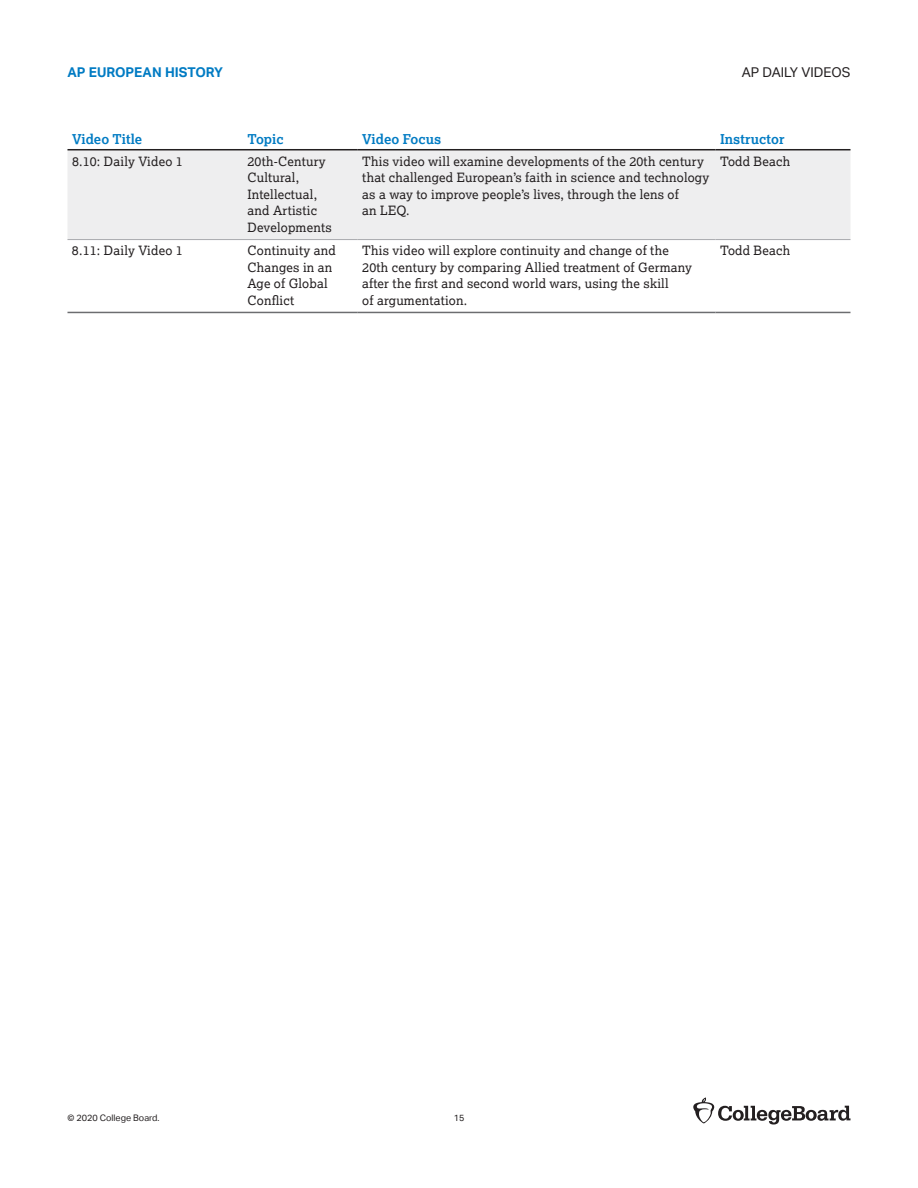
<style>
.page{position:relative;width:918px;height:1188px;background:#fff}
.page>*{position:absolute;margin:0;border:0;box-sizing:border-box;transform-origin:0 0}
.t1{font:700 13.5px "Lexia";letter-spacing:.005em;color:#007bc3}
.t2{font:700 13.5px "Aktiv Grotesk";color:#007bc3}
.t3{font:13.5px "Aktiv Grotesk";color:#231f20}
.t4{font:12.75px/16.6px "Lexia";letter-spacing:.015em;color:#231f20}
.t5{font:9px "Aktiv Grotesk";color:#231f20}
</style>
<div class="page">
<svg style="left:693px;top:1098px;width:157px;height:27px"></svg>
<div style="left:68px;top:150px;width:782px;height:89px;background:#eeeeef"></div>
<svg style="left:68px;top:311px;width:782px;height:1px"></svg>
<hr style="left:68px;top:149px;width:175px;height:1px;background:#231f20">
<hr style="left:243px;top:149px;width:115px;height:1px;background:#231f20">
<hr style="left:358px;top:149px;width:358px;height:1px;background:#231f20">
<hr style="left:716px;top:149px;width:134px;height:1px;background:#231f20">
<hr style="left:68px;top:312px;width:175px;height:1px;background:#6c6d70">
<hr style="left:243px;top:312px;width:115px;height:1px;background:#6c6d70">
<hr style="left:358px;top:312px;width:358px;height:1px;background:#6c6d70">
<hr style="left:716px;top:312px;width:134px;height:1px;background:#6c6d70">
<hr style="left:68px;top:239px;width:175px;height:1px;background:#a8a9ad">
<hr style="left:243px;top:239px;width:115px;height:1px;background:#a8a9ad">
<hr style="left:358px;top:239px;width:358px;height:1px;background:#a8a9ad">
<hr style="left:716px;top:239px;width:134px;height:1px;background:#a8a9ad">
<p class="t2" style="left:68px;top:65px;width:157px">AP EUROPEAN HISTORY</p>
<p class="t3" style="left:742px;top:65px;width:110px">AP DAILY VIDEOS</p>
<p class="t1" style="left:72px;top:130px;width:72px">Video Title</p>
<p class="t1" style="left:248px;top:130px;width:38px">Topic</p>
<p class="t1" style="left:362px;top:130px;width:81px">Video Focus</p>
<p class="t1" style="left:720px;top:130px;width:66px">Instructor</p>
<p class="t4" style="left:72px;top:153px;width:112px">8.10: Daily Video 1</p>
<p class="t4" style="left:248px;top:153px;width:86px">20th-Century<br>Cultural,<br>Intellectual, and Artistic<br>Developments</p>
<p class="t4" style="left:362px;top:153px;width:349px">This video will examine developments of the 20th century that challenged European’s faith in science and technology as a way to improve people’s lives, through the lens of<br>an LEQ.</p>
<p class="t4" style="left:720px;top:153px;width:72px">Todd Beach</p>
<p class="t4" style="left:72px;top:242px;width:112px">8.11: Daily Video 1</p>
<p class="t4" style="left:248px;top:242px;width:90px">Continuity and<br>Changes in an<br>Age of Global<br>Conflict</p>
<p class="t4" style="left:362px;top:242px;width:331px">This video will explore continuity and change of the 20th century by comparing Allied treatment of Germany after the first and second world wars, using the skill<br>of argumentation.</p>
<p class="t4" style="left:720px;top:242px;width:72px">Todd Beach</p>
<p class="t5" style="left:68px;top:1113px;width:94px">© 2020 College Board.</p>
<p class="t5" style="left:454px;top:1113px;width:12px">15</p>
</div>
